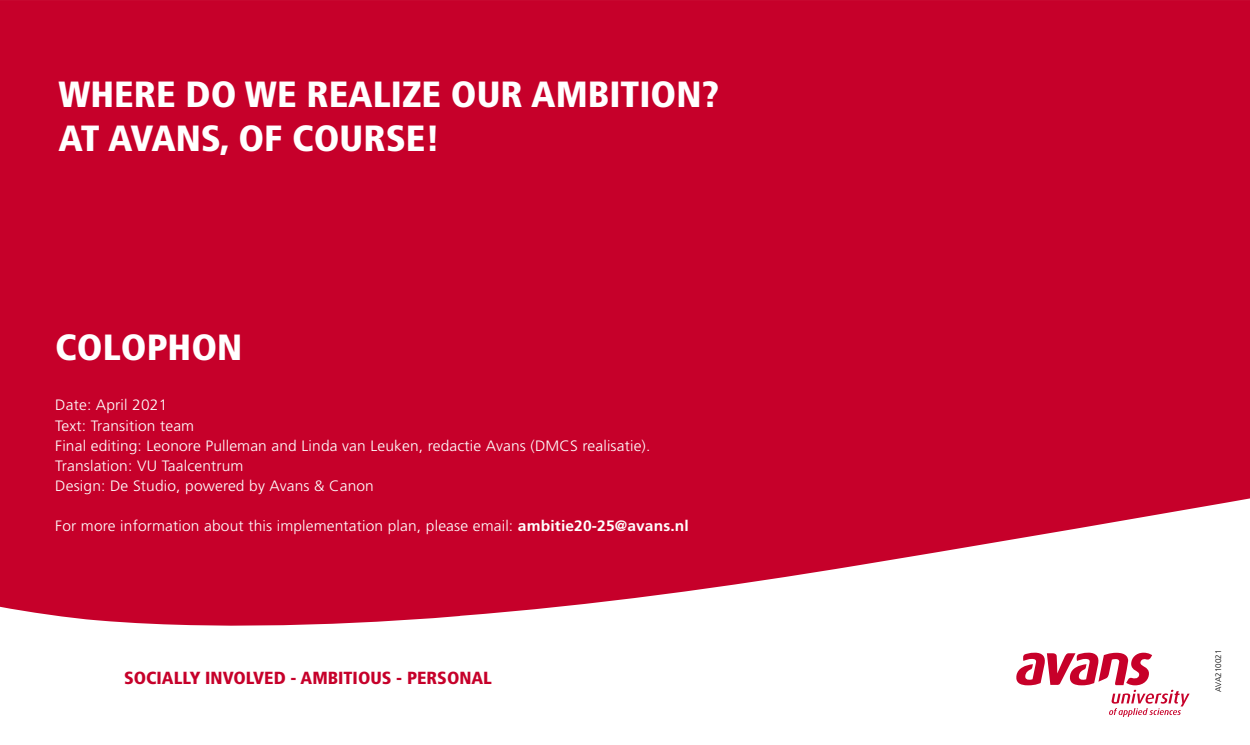
<style>
.page{position:relative;width:1250px;height:745px;background:#fff}
.page>*{position:absolute;margin:0;border:0;box-sizing:border-box;transform-origin:0 0}
.t1{font:900 condensed 36.38px/43.6px "Frutiger LT Std";color:#fff;scale:1.04 1}
.t2{font:900 condensed 17.5px "Frutiger LT Std";color:#c6002a;scale:1.04 1}
.t3{font:300 15px/20px "Frutiger LT Std";letter-spacing:.01em;color:#fff;scale:1.04 1}
.t4{font:300 8.12px "Frutiger LT Std";color:#000}
.s1{font-weight:700}
</style>
<div class="page">
<div style="left:0;top:0;width:1250px;height:626px;background:#c6002a"></div>
<svg style="left:1016px;top:652px;width:174px;height:64px"></svg>
<h1 class="t1" style="left:58px;top:72px;width:637px">WHERE DO WE REALIZE OUR AMBITION?<br>AT AVANS, OF COURSE!</h1>
<h1 class="t1" style="left:55px;top:325px;width:181px">COLOPHON</h1>
<p class="t3" style="left:55px;top:395px;width:574px">Date: April 2021<br>Text: Transition team<br>Final editing: Leonore Pulleman and Linda van Leuken, redactie Avans (DMCS realisatie).<br>Translation: VU Taalcentrum<br>Design: De Studio, powered by Avans &amp; Canon</p>
<p class="t3" style="left:55px;top:515px;width:611px">For more information about this implementation plan, please email: <span class="s1">ambitie20-25@avans.nl</span></p>
<p class="t2" style="left:124px;top:666px;width:355px">SOCIALLY INVOLVED - AMBITIOUS - PERSONAL</p>
<p class="t4" style="left:1214px;top:691px;width:44px;rotate:-90deg">AVA210021</p>
</div>
